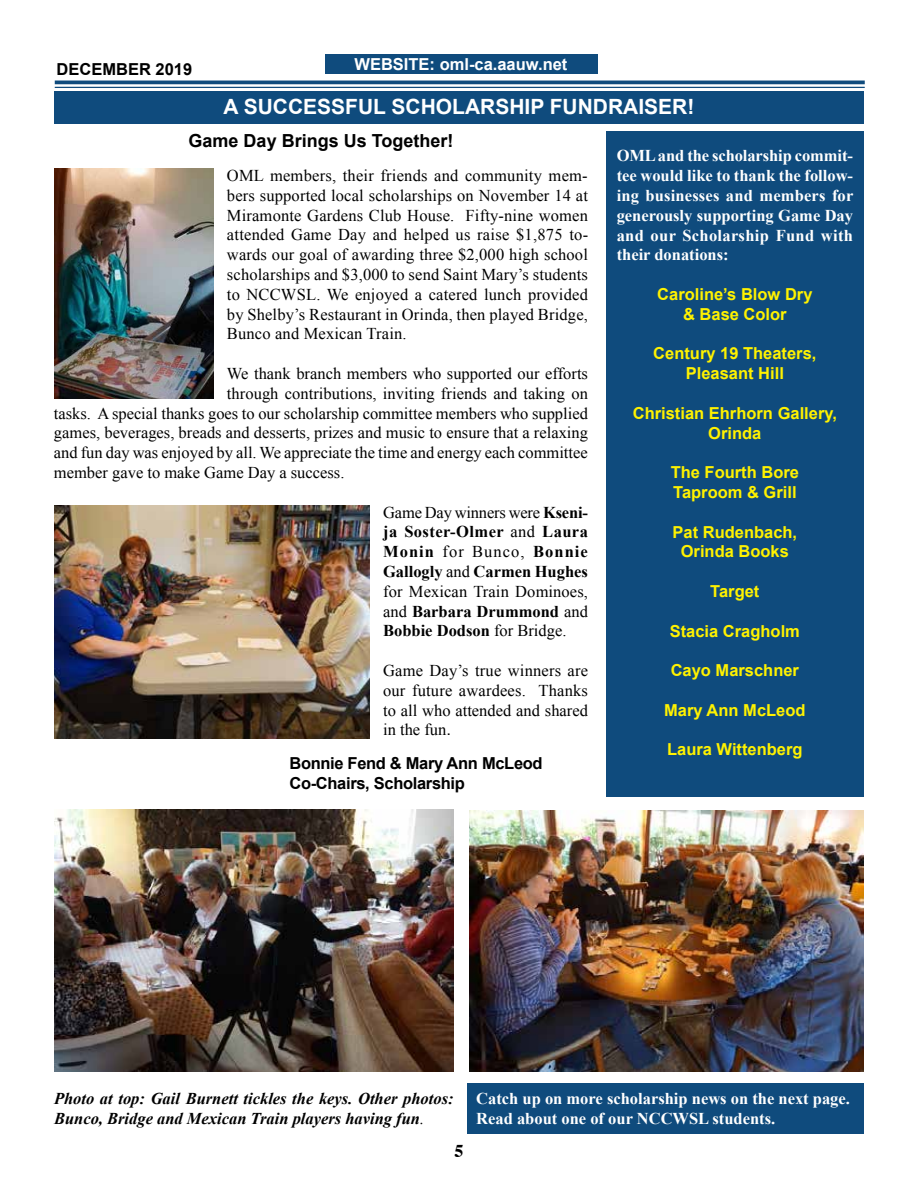
<style>
.page{position:relative;width:918px;height:1188px;background:#fff}
.page>*{position:absolute;margin:0;border:0;box-sizing:border-box;transform-origin:0 0}
.t1{font:700 21px "Arial";color:#fff}
.t2{font:700 18px "Arial";color:#000}
.t3{font:700 18px "Times";color:#000}
.t4{font:16.5px/19.8px "Times New Roman";color:#000;text-align:justify}
.t5{font:700 16.5px/19.8px "Times New Roman";color:#fff;text-align:justify}
.t6{font:700 16.5px/19.8px "Arial";color:#fff200;text-align:center}
.t7{font:700 16.5px/19.8px "Times New Roman";color:#000;text-align:justify}
.t8{font:italic 700 16.5px/19.8px "Times New Roman";color:#000}
.t9{font:700 16.5px/19.8px "Arial";letter-spacing:-.02em;color:#000}
.t10{font:700 16.5px "Arial";color:#fff}
.t11{font:700 16.5px "Arial";color:#000}
.s1{font-weight:400}
.s2{font-family:"Arial"}
</style>
<div class="page">
<div style="left:325px;top:55px;width:273px;height:19px;background:#0f4b7d"></div>
<svg style="left:55px;top:84px;width:810px;height:3px;fill:#c6d4e0"></svg>
<hr style="left:55px;top:81px;width:810px;height:3px;background:#0f4b7d">
<hr style="left:55px;top:87px;width:810px;height:1px;background:#0f4b7d">
<div style="left:606px;top:131px;width:258px;height:665px;background:#0f4b7d"></div>
<div style="left:54px;top:92px;width:810px;height:32px;background:#0f4b7d"></div>
<img style="left:54px;top:810px;width:400px;height:261px">
<img style="left:54px;top:168px;width:159px;height:231px">
<img style="left:54px;top:505px;width:316px;height:233px">
<img style="left:469px;top:810px;width:395px;height:261px">
<div style="left:468px;top:1083px;width:396px;height:51px;background:#0f4b7d"></div>
<p class="t11" style="left:57px;top:59px;width:137px">DECEMBER 2019</p>
<p class="t10" style="left:354px;top:53px;width:215px">WEBSITE: oml-ca.aauw.net</p>
<p class="t1" style="left:224px;top:92px;width:472px">A SUCCESSFUL SCHOLARSHIP FUNDRAISER!</p>
<p class="t2" style="left:189px;top:129px;width:266px">Game Day Brings Us Together!</p>
<p class="t4" style="left:227px;top:165px;width:363px">OML members, their friends and community mem&shy;bers supported local scholarships on November 14 at Miramonte Gardens Club House. Fifty-nine women attended Game Day and helped us raise $1,875 to&shy;wards our goal of awarding three $2,000 high school scholarships and $3,000 to send Saint Mary’s students to NCCWSL. We enjoyed a catered lunch provided by Shelby’s Restaurant in Orinda, then played Bridge, Bunco and Mexican Train.</p>
<p class="t4" style="left:227px;top:363px;width:363px">We thank branch members who supported our efforts</p>
<p class="t4" style="left:227px;top:383px;width:362px">through contributions, inviting friends and taking on</p>
<p class="t4" style="left:54px;top:403px;width:535px">tasks. A special thanks goes to our scholarship committee members who supplied</p>
<p class="t4" style="left:54px;top:423px;width:536px">games, beverages, breads and desserts, prizes and music to ensure that a relaxing</p>
<p class="t4" style="left:54px;top:443px;width:535px">and fun day was enjoyed by all. We appreciate the time and energy each committee</p>
<p class="t4" style="left:54px;top:462px;width:292px">member gave to make Game Day a success.</p>
<p class="t7" style="left:383px;top:502px;width:206px"><span class="s1">Game Day winners were</span> Kseni&shy;ja Soster-Olmer <span class="s1">and</span> Laura Monin <span class="s1">for Bunco,</span> Bonnie Gallogly <span class="s1">and</span> Carmen Hughes <span class="s1">for Mexican Train Dominoes, and</span> Barbara Drummond <span class="s1">and </span>Bobbie Dodson <span class="s1">for Bridge.</span></p>
<p class="t4" style="left:383px;top:660px;width:206px">Game Day’s true winners are our future awardees. Thanks to all who attended and shared in the fun<span class="s2">.</span></p>
<p class="t5" style="left:617px;top:145px;width:238px">OML and the scholarship commit&shy;tee would like to thank the follow&shy;ing businesses and members for generously supporting Game Day and our Scholarship Fund with their donations:</p>
<p class="t6" style="left:657px;top:285px;width:157px">Caroline’s Blow Dry &amp; Base Color</p>
<p class="t6" style="left:653px;top:344px;width:165px">Century 19 Theaters,<br>Pleasant Hill</p>
<p class="t6" style="left:633px;top:404px;width:206px">Christian Ehrhorn Gallery,<br>Orinda</p>
<p class="t6" style="left:671px;top:463px;width:130px;text-align:left">The Fourth Bore<br>Taproom &amp; Grill</p>
<p class="t6" style="left:673px;top:522px;width:126px">Pat Rudenbach,<br>Orinda Books</p>
<p class="t6" style="left:710px;top:582px;width:51px">Target</p>
<p class="t6" style="left:670px;top:621px;width:132px">Stacia Cragholm</p>
<p class="t6" style="left:671px;top:661px;width:130px">Cayo Marschner</p>
<p class="t6" style="left:664px;top:701px;width:143px">Mary Ann McLeod</p>
<p class="t6" style="left:667px;top:740px;width:137px">Laura Wittenberg</p>
<p class="t9" style="left:289px;top:754px;width:255px">Bonnie Fend &amp; Mary Ann McLeod<br>Co-Chairs, Scholarship</p>
<p class="t8" style="left:54px;top:1088px;width:401px">Photo at top: Gail Burnett tickles the keys. Other photos:<br>Bunco, Bridge and Mexican Train players having fun<span class="s1">.</span></p>
<p class="t3" style="left:454px;top:1134px;width:10px">5</p>
<p class="t5" style="left:476px;top:1088px;width:375px">Catch up on more scholarship news on the next page.<br>Read about one of our NCCWSL students.</p>
</div>
